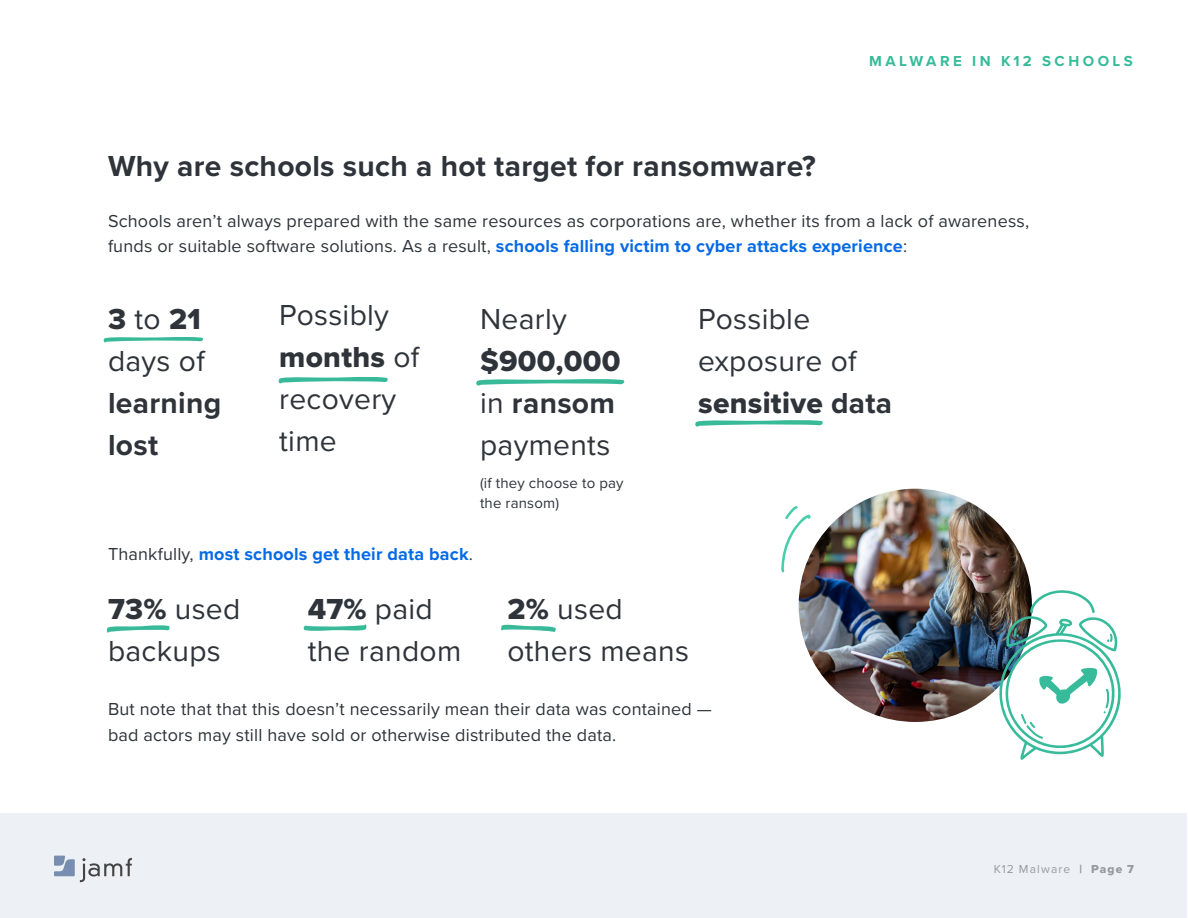
<style>
.page{position:relative;width:1188px;height:918px;background:#fff}
.page>*{position:absolute;margin:0;border:0;box-sizing:border-box;transform-origin:0 0}
.body{font:30px/42px "Proxima Nova";letter-spacing:.01em;color:#2f343a}
.body-2{font:700 30px/42px "Proxima Nova";letter-spacing:.01em;color:#2f343a}
.body-3{font:18px/25.5px "Proxima Nova";letter-spacing:.01em;color:#2f343a}
.body-4{font:700 18px "Proxima Nova";letter-spacing:.01em;color:#056ae6}
.body-5{font:15px/19.5px "Proxima Nova";letter-spacing:.01em;color:#2f343a}
.t1{font:700 15px "Proxima Nova";letter-spacing:.23em;color:#37bb9a}
.t2{font:12px "Proxima Nova";letter-spacing:.095em;color:#979a9d}
.s1{font-weight:700;color:#056ae6}
.s2{font-family:"Proxima Nova Extrabld";font-weight:400}
.s3{font-weight:400}
.s4{font-family:"Proxima Nova Extrabld"}
.s5{font-weight:700}
.s6{font-weight:400;color:#2f343a}
</style>
<div class="page">
<div style="left:0;top:813px;width:1187px;height:105px;background:#edf0f5"></div>
<svg style="left:54px;top:856px;width:78px;height:26px"></svg>
<img style="left:799px;top:489px;width:233px;height:233px;border-radius:117px">
<svg style="left:781px;top:506px;width:32px;height:67px"></svg>
<svg style="left:991px;top:587px;width:130px;height:173px"></svg>
<svg style="left:103px;top:337px;width:100px;height:6px"></svg>
<svg style="left:278px;top:377px;width:110px;height:7px"></svg>
<svg style="left:476px;top:379px;width:148px;height:7px"></svg>
<svg style="left:107px;top:625px;width:63px;height:8px"></svg>
<svg style="left:304px;top:624px;width:63px;height:7px"></svg>
<svg style="left:501px;top:624px;width:55px;height:8px"></svg>
<svg style="left:695px;top:420px;width:128px;height:7px"></svg>
<p class="t1" style="left:869px;top:49px;width:265px">MALWARE IN K12 SCHOOLS</p>
<p class="body-2" style="left:108px;top:144px;width:710px">Why are schools such a hot target for ransomware?</p>
<p class="body-3" style="left:108px;top:207px;width:923px">Schools aren’t always prepared with the same resources as corporations are, whether its from a lack of awareness, funds or suitable software solutions. As a result, <span class="s1">schools falling victim to cyber attacks experience</span>:</p>
<p class="body-2" style="left:108px;top:298px;width:115px"><span class="s2">3</span> <span class="s3">to</span> <span class="s2">21 </span><span class="s3">days of </span>learning lost</p>
<p class="body" style="left:279px;top:293px;width:142px">Possibly <span class="s4">months</span> of recovery time</p>
<p class="body" style="left:480px;top:297px;width:142px">Nearly <span class="s4">$900,000 </span>in <span class="s5">ransom </span>payments</p>
<p class="body-5" style="left:480px;top:473px;width:145px">(if they choose to pay the ransom)</p>
<p class="body" style="left:698px;top:297px;width:196px">Possible exposure of <span class="s4">sensitive</span> <span class="s5">data</span></p>
<p class="body-4" style="left:108px;top:540px;width:366px"><span class="s6">Thankfully,</span> most schools get their data back<span class="s6">.</span></p>
<p class="body" style="left:108px;top:586px;width:134px"><span class="s4">73%</span> used backups</p>
<p class="body" style="left:308px;top:586px;width:155px"><span class="s4">47%</span> paid the random</p>
<p class="body" style="left:507px;top:586px;width:183px"><span class="s4">2%</span> used others means</p>
<p class="body-3" style="left:108px;top:696px;width:605px">But note that that this doesn’t necessarily mean their data was contained — bad actors may still have sold or otherwise distributed the data.</p>
<p class="t2" style="left:994px;top:860px;width:142px">K12 Malware <span class="s4">| Page 7</span></p>
</div>
